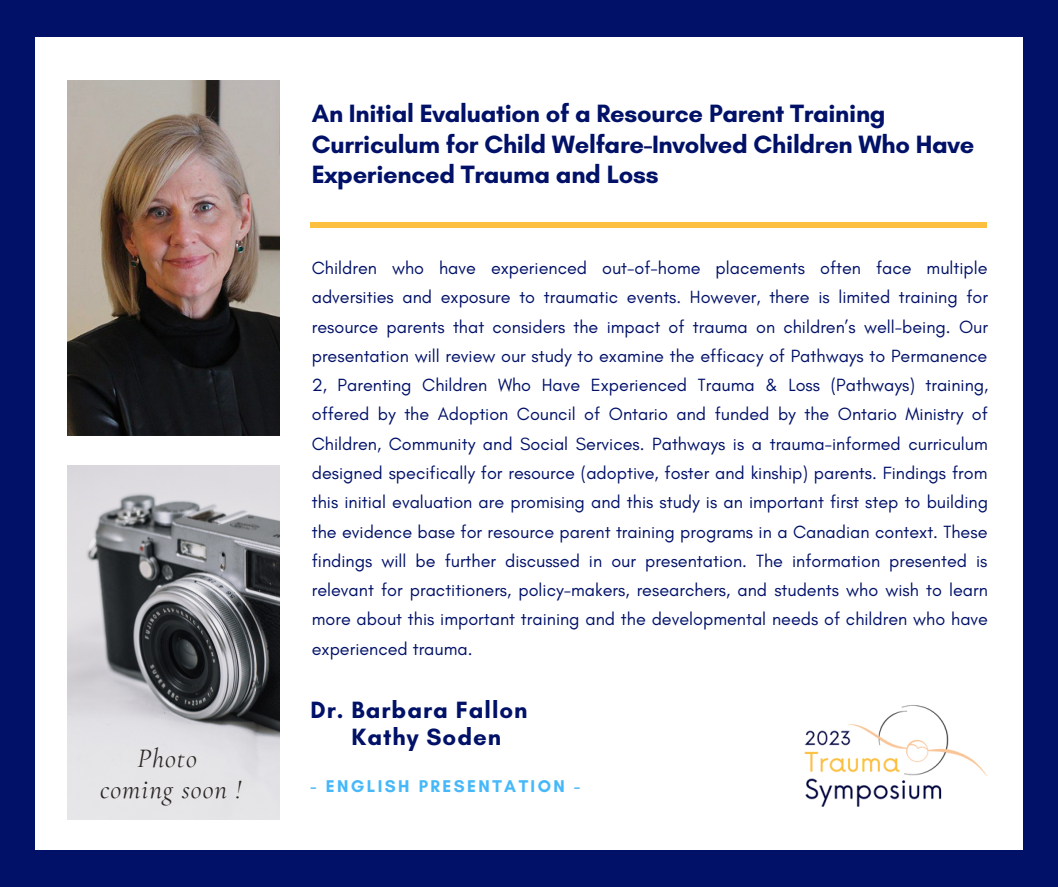
<style>
.page{position:relative;width:1058px;height:887px;background:#fff}
.page>*{position:absolute;margin:0;border:0;box-sizing:border-box;transform-origin:0 0}
.t1{font:italic 27px/30.3px "Cormorant Garamond";letter-spacing:.04em;color:#2a2523;text-align:center}
.t2{font:700 25.5px/30.3px "Glacial Indifference";letter-spacing:-.01em;color:#011168}
.t3{font:700 24px/27px "Glacial Indifference";letter-spacing:.04em;color:#011168}
.t4{font:18px/29.2px "Glacial Indifference";color:#011168;text-align:justify}
.t5{font:700 17.4px "Glacial Indifference";letter-spacing:.14em;color:#46b8fa}
.s1{color:#fff}
</style>
<div class="page">
<div style="left:0;top:0;width:1058px;height:886px;background:#011168"></div>
<div style="left:35px;top:37px;width:987px;height:812px;background:#fff"></div>
<div style="left:311px;top:222px;width:676px;height:5px;background:#fcbf40"></div>
<img style="left:68px;top:81px;width:211px;height:354px">
<img style="left:804px;top:705px;width:183px;height:102px">
<img style="left:68px;top:465px;width:211px;height:354px">
<h1 class="t1" style="left:100px;top:743px;width:143px">Photo<br>coming soon !</h1>
<h2 class="t2" style="left:312px;top:98px;width:664px">An Initial Evaluation of a Resource Parent Training<br>Curriculum for Child Welfare-Involved Children Who Have<br>Experienced Trauma and Loss</h2>
<p class="t4" style="left:312px;top:253px;width:678px">Children who have experienced out-of-home placements often face multiple adversities and exposure to traumatic events. However, there is limited training for resource parents that considers the impact of trauma on children’s well-being. Our presentation will review our study to examine the efficacy of Pathways to Permanence 2, Parenting Children Who Have Experienced Trauma &amp; Loss (Pathways) training, offered by the Adoption Council of Ontario and funded by the Ontario Ministry of Children, Community and Social Services. Pathways is a trauma-informed curriculum designed specifically for resource (adoptive, foster and kinship) parents. Findings from this initial evaluation are promising and this study is an important first step to building the evidence base for resource parent training programs in a Canadian context. These findings will be further discussed in our presentation. The information presented is relevant for practitioners, policy-makers, researchers, and students who wish to learn more about this important training and the developmental needs of children who have experienced trauma.</p>
<h3 class="t3" style="left:311px;top:696px;width:218px">Dr. Barbara Fallon<br><span class="s1">Dre</span>Kathy Soden</h3>
<p class="t5" style="left:311px;top:775px;width:271px">- ENGLISH PRESENTATION -</p>
</div>
